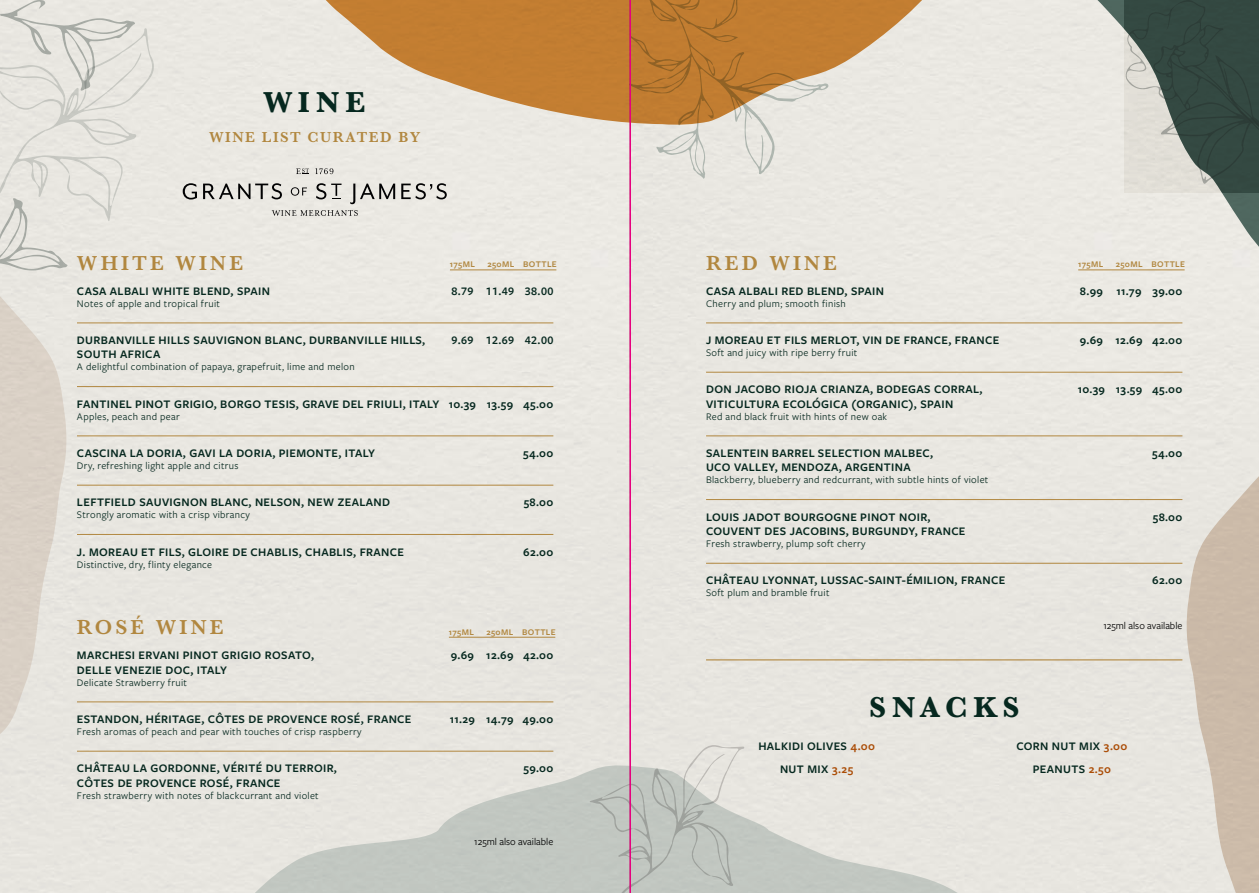
<style>
.page{position:relative;width:1259px;height:893px;background:#fff}
.page>*{position:absolute;margin:0;border:0;box-sizing:border-box;transform-origin:0 0}
.t1{font:700 30px "Baskerville";letter-spacing:.2em;color:#06281f}
.t2{font:600 21px "Baskerville";letter-spacing:.15em;color:#b1873f}
.t3{font:600 15px "Baskerville";letter-spacing:.1em;color:#b1873f}
.t4{font:600 12px/23px "Freight Sans Pro";letter-spacing:.03em;color:#06281f;text-align:center}
.t5{font:10.5px "Freight Sans Pro";letter-spacing:.03em;color:#06281f}
.t6{font:10.5px "Freight Sans Pro";color:#000}
.t7{font:600 9px "Freight Sans Pro";letter-spacing:.04em;color:#b1873f}
.s1{color:#ab4d07}
</style>
<div class="page">
<div style="left:1087px;top:0;width:172px;height:347px;background:#ebe9e3"></div>
<svg style="left:1124px;top:0;width:135px;height:193px"></svg>
<svg style="left:1185px;top:387px;width:74px;height:506px"></svg>
<svg style="left:180px;top:764px;width:816px;height:129px;fill:#e6e4de"></svg>
<svg style="left:307px;top:0;width:641px;height:125px;fill:#e7e5df"></svg>
<svg style="left:0;top:0;width:155px;height:764px"></svg>
<hr style="left:706px;top:659px;width:476px;height:1px;background:#b1873f">
<svg style="left:585px;top:0;width:243px;height:179px"></svg>
<svg style="left:183px;top:183px;width:14px;height:17px"></svg>
<svg style="left:203px;top:183px;width:79px;height:16px"></svg>
<svg style="left:291px;top:187px;width:16px;height:9px"></svg>
<svg style="left:316px;top:183px;width:25px;height:16px"></svg>
<svg style="left:350px;top:184px;width:45px;height:20px"></svg>
<svg style="left:401px;top:183px;width:46px;height:16px"></svg>
<svg style="left:272px;top:210px;width:86px;height:6px"></svg>
<svg style="left:296px;top:168px;width:13px;height:7px"></svg>
<svg style="left:315px;top:168px;width:18px;height:6px"></svg>
<svg style="left:590px;top:745px;width:154px;height:148px"></svg>
<hr style="left:706px;top:323px;width:476px;height:1px;background:#b1873f">
<hr style="left:706px;top:372px;width:476px;height:1px;background:#b1873f">
<hr style="left:706px;top:435px;width:476px;height:1px;background:#b1873f">
<hr style="left:706px;top:499px;width:476px;height:1px;background:#b1873f">
<hr style="left:706px;top:563px;width:476px;height:1px;background:#b1873f">
<hr style="left:77px;top:323px;width:476px;height:1px;background:#b1873f">
<hr style="left:77px;top:386px;width:476px;height:1px;background:#b1873f">
<hr style="left:77px;top:435px;width:476px;height:1px;background:#b1873f">
<hr style="left:77px;top:485px;width:476px;height:1px;background:#b1873f">
<hr style="left:77px;top:534px;width:476px;height:1px;background:#b1873f">
<hr style="left:450px;top:269px;width:106px;height:1px;background:#b1873f">
<hr style="left:1078px;top:269px;width:106px;height:1px;background:#b1873f">
<hr style="left:449px;top:637px;width:106px;height:1px;background:#b1873f">
<hr style="left:77px;top:701px;width:476px;height:1px;background:#b1873f">
<hr style="left:77px;top:751px;width:476px;height:1px;background:#b1873f">
<hr style="left:629px;top:0;width:2px;height:893px;background:#e6007e">
<h1 class="t1" style="left:264px;top:81px;width:103px">WINE</h1>
<p class="t3" style="left:209px;top:127px;width:213px">WINE LIST CURATED BY</p>
<h2 class="t2" style="left:706px;top:248px;width:132px">RED WINE</h2>
<p class="t4" style="left:706px;top:279px;width:179px">CASA ALBALI RED BLEND, SPAIN</p>
<p class="t4" style="left:1080px;top:279px;width:104px">8.99 11.79 39.00</p>
<p class="t5" style="left:706px;top:296px;width:141px">Cherry and plum; smooth finish</p>
<p class="t4" style="left:706px;top:328px;width:295px">J MOREAU ET FILS MERLOT, VIN DE FRANCE, FRANCE</p>
<p class="t4" style="left:1079px;top:328px;width:104px">9.69 12.69 42.00</p>
<p class="t5" style="left:706px;top:346px;width:153px">Soft and juicy with ripe berry fruit</p>
<p class="t4" style="left:706px;top:377px;width:278px">DON JACOBO RIOJA CRIANZA, BODEGAS CORRAL,</p>
<p class="t4" style="left:1077px;top:377px;width:106px">10.39 13.59 45.00</p>
<p class="t4" style="left:706px;top:392px;width:249px">VITICULTURA ECOLÓGICA (ORGANIC), SPAIN</p>
<p class="t5" style="left:706px;top:409px;width:183px">Red and black fruit with hints of new oak</p>
<p class="t4" style="left:706px;top:441px;width:228px">SALENTEIN BARREL SELECTION MALBEC,</p>
<p class="t4" style="left:1152px;top:441px;width:32px">54.00</p>
<p class="t4" style="left:706px;top:456px;width:206px">UCO VALLEY, MENDOZA, ARGENTINA</p>
<p class="t5" style="left:706px;top:473px;width:284px">Blackberry, blueberry and redcurrant, with subtle hints of violet</p>
<p class="t4" style="left:706px;top:505px;width:226px">LOUIS JADOT BOURGOGNE PINOT NOIR,</p>
<p class="t4" style="left:1152px;top:505px;width:31px">58.00</p>
<p class="t4" style="left:706px;top:519px;width:261px">COUVENT DES JACOBINS, BURGUNDY, FRANCE</p>
<p class="t5" style="left:706px;top:537px;width:161px">Fresh strawberry, plump soft cherry</p>
<p class="t4" style="left:706px;top:569px;width:301px">CHÂTEAU LYONNAT, LUSSAC-SAINT-ÉMILION, FRANCE</p>
<p class="t4" style="left:1152px;top:569px;width:32px">62.00</p>
<p class="t5" style="left:706px;top:586px;width:125px">Soft plum and bramble fruit</p>
<h2 class="t2" style="left:77px;top:248px;width:168px">WHITE WINE</h2>
<p class="t4" style="left:77px;top:279px;width:195px">CASA ALBALI WHITE BLEND, SPAIN</p>
<p class="t4" style="left:451px;top:279px;width:103px">8.79 11.49 38.00</p>
<p class="t5" style="left:77px;top:296px;width:144px">Notes of apple and tropical fruit</p>
<p class="t4" style="left:77px;top:328px;width:350px">DURBANVILLE HILLS SAUVIGNON BLANC, DURBANVILLE HILLS,</p>
<p class="t4" style="left:451px;top:328px;width:103px">9.69 12.69 42.00</p>
<p class="t4" style="left:77px;top:343px;width:85px">SOUTH AFRICA</p>
<p class="t5" style="left:77px;top:360px;width:279px">A delightful combination of papaya, grapefruit, lime and melon</p>
<p class="t4" style="left:77px;top:392px;width:478px">FANTINEL PINOT GRIGIO, BORGO TESIS, GRAVE DEL FRIULI, ITALY 10.39 13.59 45.00</p>
<p class="t5" style="left:77px;top:409px;width:104px">Apples, peach and pear</p>
<p class="t4" style="left:77px;top:441px;width:300px">CASCINA LA DORIA, GAVI LA DORIA, PIEMONTE, ITALY</p>
<p class="t4" style="left:523px;top:441px;width:32px">54.00</p>
<p class="t5" style="left:77px;top:459px;width:163px">Dry, refreshing light apple and citrus</p>
<p class="t4" style="left:77px;top:490px;width:315px">LEFTFIELD SAUVIGNON BLANC, NELSON, NEW ZEALAND</p>
<p class="t4" style="left:524px;top:490px;width:31px">58.00</p>
<p class="t5" style="left:77px;top:508px;width:174px">Strongly aromatic with a crisp vibrancy</p>
<p class="t4" style="left:77px;top:540px;width:328px">J. MOREAU ET FILS, GLOIRE DE CHABLIS, CHABLIS, FRANCE</p>
<p class="t4" style="left:523px;top:540px;width:32px">62.00</p>
<p class="t5" style="left:77px;top:557px;width:137px">Distinctive, dry, flinty elegance</p>
<p class="t7" style="left:450px;top:258px;width:27px">175ML</p>
<p class="t7" style="left:487px;top:258px;width:71px">250ML BOTTLE</p>
<p class="t7" style="left:1078px;top:258px;width:27px">175ML</p>
<p class="t7" style="left:1115px;top:258px;width:71px">250ML BOTTLE</p>
<h2 class="t2" style="left:77px;top:613px;width:148px">ROSÉ WINE</h2>
<p class="t7" style="left:449px;top:626px;width:27px">175ML</p>
<p class="t7" style="left:486px;top:626px;width:71px">250ML BOTTLE</p>
<p class="t4" style="left:77px;top:643px;width:238px">MARCHESI ERVANI PINOT GRIGIO ROSATO,</p>
<p class="t4" style="left:451px;top:643px;width:104px">9.69 12.69 42.00</p>
<p class="t4" style="left:77px;top:658px;width:152px">DELLE VENEZIE DOC, ITALY</p>
<p class="t5" style="left:77px;top:675px;width:111px">Delicate Strawberry fruit</p>
<p class="t4" style="left:77px;top:707px;width:336px">ESTANDON, HÉRITAGE, CÔTES DE PROVENCE ROSÉ, FRANCE</p>
<p class="t4" style="left:450px;top:707px;width:105px">11.29 14.79 49.00</p>
<p class="t5" style="left:77px;top:725px;width:286px">Fresh aromas of peach and pear with touches of crisp raspberry</p>
<p class="t4" style="left:77px;top:756px;width:261px">CHÂTEAU LA GORDONNE, VÉRITÉ DU TERROIR,</p>
<p class="t4" style="left:523px;top:756px;width:31px">59.00</p>
<p class="t4" style="left:77px;top:771px;width:205px">CÔTES DE PROVENCE ROSÉ, FRANCE</p>
<p class="t5" style="left:77px;top:788px;width:243px">Fresh strawberry with notes of blackcurrant and violet</p>
<p class="t6" style="left:474px;top:834px;width:81px">125ml also available</p>
<p class="t6" style="left:1103px;top:618px;width:81px">125ml also available</p>
<h1 class="t1" style="left:869px;top:687px;width:152px">SNACKS</h1>
<p class="t4" style="left:758px;top:734px;width:118px">HALKIDI OLIVES <span class="s1">4.00<br></span>NUT MIX <span class="s1">3.25</span></p>
<p class="t4" style="left:1016px;top:734px;width:112px">CORN NUT MIX <span class="s1">3.00<br></span>PEANUTS <span class="s1">2.50</span></p>
</div>
